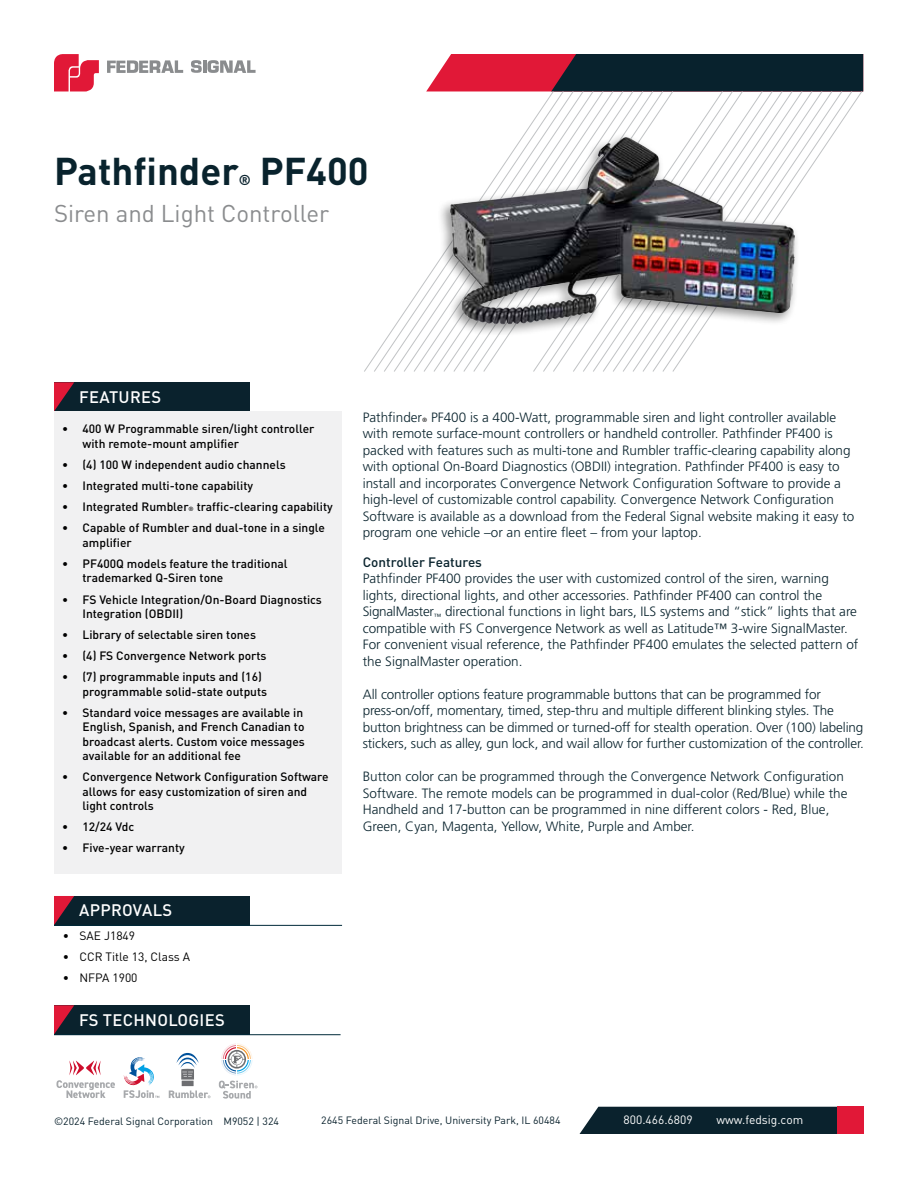
<style>
.page{position:relative;width:918px;height:1188px;background:#fff}
.page>*{position:absolute;margin:0;border:0;box-sizing:border-box;transform-origin:0 0}
.t1{font:700 38.25px "DIN Pro";color:#09232d}
.t2{font:24px "DIN Pro";color:#8a8c8e}
.t3{font:500 16.5px "DIN Pro";letter-spacing:.02em;color:#fff}
.t4{font:700 14.25px "DIN Pro";color:#0a222d}
.t5{font:300 13.5px/16.5px "Frutiger LT Std";color:#09232d}
.t6{font:500 13.5px "DIN Pro";color:#09232d}
.t7{font:500 12px/14.4px "DIN Pro";color:#000}
.t8{font:12px "DIN Pro";color:#000}
.t9{font:12px "DIN Pro";color:#fff}
.t10{font:10.5px "DIN Pro";color:#0a222d}
.t11{font:500 6px "DIN Pro";color:#000}
.s1{font-size:6px}
</style>
<div class="page">
<div style="left:837px;top:1107px;width:27px;height:27px;background:#e11837"></div>
<div style="left:580px;top:1107px;width:257px;height:27px;background:#0a222d"></div>
<svg style="left:54px;top:54px;width:45px;height:37px"></svg>
<svg style="left:191px;top:60px;width:65px;height:13px"></svg>
<svg style="left:107px;top:60px;width:76px;height:13px"></svg>
<svg style="left:426px;top:54px;width:437px;height:37px;background:#4d2536"></svg>
<svg style="left:394px;top:297px;width:20px;height:75px"></svg>
<svg style="left:414px;top:91px;width:29px;height:281px"></svg>
<svg style="left:443px;top:91px;width:30px;height:281px"></svg>
<svg style="left:483px;top:91px;width:169px;height:281px"></svg>
<svg style="left:672px;top:91px;width:190px;height:281px"></svg>
<div style="left:54px;top:382px;width:195px;height:29px;background:#0a222d"></div>
<svg style="left:54px;top:382px;width:20px;height:29px"></svg>
<div style="left:54px;top:896px;width:195px;height:29px;background:#0a222d"></div>
<svg style="left:54px;top:896px;width:20px;height:29px"></svg>
<div style="left:54px;top:411px;width:287px;height:463px;background:#f1f1f2"></div>
<hr style="left:54px;top:925px;width:288px;height:1px;background:#002a3a">
<div style="left:54px;top:1005px;width:195px;height:29px;background:#0a222d"></div>
<svg style="left:54px;top:1005px;width:20px;height:29px"></svg>
<hr style="left:54px;top:1034px;width:287px;height:1px;background:#002a3a">
<svg style="left:57px;top:1061px;width:58px;height:37px"></svg>
<div style="left:437px;top:132px;width:363px;height:205px;background:#000;opacity:.4"></div>
<img style="left:450px;top:137px;width:176px;height:188px">
<svg style="left:124px;top:1057px;width:35px;height:41px"></svg>
<div style="left:182px;top:1081px;width:12px;height:5px;background:#6d6e71"></div>
<svg style="left:177px;top:1053px;width:22px;height:27px"></svg>
<svg style="left:169px;top:1091px;width:41px;height:7px"></svg>
<svg style="left:219px;top:1081px;width:38px;height:18px"></svg>
<svg style="left:221px;top:1043px;width:31px;height:32px"></svg>
<h1 class="t1" style="left:54px;top:139px;width:186px">Pathfinder</h1>
<p class="t4" style="left:239px;top:168px;width:14px">®</p>
<h1 class="t1" style="left:260px;top:139px;width:110px">PF400</h1>
<h2 class="t2" style="left:54px;top:194px;width:277px">Siren and Light Controller</h2>
<p class="t3" style="left:79px;top:383px;width:84px">FEATURES</p>
<p class="t7" style="left:82px;top:421px;width:234px;text-indent:-20px">• 400 W Programmable siren/light controller with remote-mount amplifier</p>
<p class="t7" style="left:62px;top:456px;width:225px">• (4) 100 W independent audio channels</p>
<p class="t7" style="left:62px;top:477px;width:192px">• Integrated multi-tone capability</p>
<p class="t7" style="left:62px;top:499px;width:272px">• Integrated Rumbler<span class="s1">®</span> traffic-clearing capability</p>
<p class="t7" style="left:82px;top:520px;width:244px;text-indent:-20px">• Capable of Rumbler and dual-tone in a single amplifier</p>
<p class="t7" style="left:82px;top:555px;width:207px;text-indent:-20px">• PF400Q models feature the traditional trademarked Q-Siren tone</p>
<p class="t7" style="left:82px;top:591px;width:241px;text-indent:-20px">• FS Vehicle Integration/On-Board Diagnostics<br>Integration (OBDII)</p>
<p class="t7" style="left:62px;top:626px;width:195px">• Library of selectable siren tones</p>
<p class="t7" style="left:62px;top:647px;width:206px">• (4) FS Convergence Network ports</p>
<p class="t7" style="left:82px;top:669px;width:186px;text-indent:-20px">• (7) programmable inputs and (16) programmable solid-state outputs</p>
<p class="t7" style="left:82px;top:704px;width:224px;text-indent:-20px">• Standard voice messages are available in English, Spanish, and French Canadian to broadcast alerts. Custom voice messages available for an additional fee</p>
<p class="t7" style="left:82px;top:768px;width:248px;text-indent:-20px">• Convergence Network Configuration Software allows for easy customization of siren and light controls</p>
<p class="t7" style="left:62px;top:818px;width:74px">• 12/24 Vdc</p>
<p class="t7" style="left:62px;top:840px;width:124px">• Five-year warranty</p>
<p class="t3" style="left:79px;top:897px;width:95px">APPROVALS</p>
<p class="t8" style="left:63px;top:926px;width:74px">• SAE J1849</p>
<p class="t8" style="left:63px;top:947px;width:129px">• CCR Title 13, Class A</p>
<p class="t8" style="left:63px;top:968px;width:76px">• NFPA 1900</p>
<p class="t3" style="left:79px;top:1006px;width:147px">FS TECHNOLOGIES</p>
<p class="t5" style="left:363px;top:409px;width:61px">Pathfinder</p>
<p class="t11" style="left:422px;top:415px;width:7px">®</p>
<p class="t5" style="left:363px;top:409px;width:493px;text-indent:68px">PF400 is a 400-Watt, programmable siren and light controller available with remote surface-mount controllers or handheld controller. Pathfinder PF400 is packed with features such as multi-tone and Rumbler traffic-clearing capability along with optional On-Board Diagnostics (OBDII) integration. Pathfinder PF400 is easy to install and incorporates Convergence Network Configuration Software to provide a high-level of customizable control capability. Convergence Network Configuration Software is available as a download from the Federal Signal website making it easy to program one vehicle –or an entire fleet – from your laptop.</p>
<p class="t6" style="left:363px;top:551px;width:121px">Controller Features</p>
<p class="t5" style="left:363px;top:571px;width:497px">Pathfinder PF400 provides the user with customized control of the siren, warning lights, directional lights, and other accessories. Pathfinder PF400 can control the SignalMaster<sub>™</sub> directional functions in light bars, ILS systems and “stick” lights that are compatible with FS Convergence Network as well as Latitude™ 3-wire SignalMaster.<br>For convenient visual reference, the Pathfinder PF400 emulates the selected pattern of the SignalMaster operation.</p>
<p class="t5" style="left:363px;top:686px;width:503px">All controller options feature programmable buttons that can be programmed for press-on/off, momentary, timed, step-thru and multiple different blinking styles. The button brightness can be dimmed or turned-off for stealth operation. Over (100) labeling stickers, such as alley, gun lock, and wail allow for further customization of the controller.</p>
<p class="t5" style="left:363px;top:769px;width:486px">Button color can be programmed through the Convergence Network Configuration Software. The remote models can be programmed in dual-color (Red/Blue) while the Handheld and 17-button can be programmed in nine different colors - Red, Blue, Green, Cyan, Magenta, Yellow, White, Purple and Amber.</p>
<p class="t10" style="left:54px;top:1113px;width:227px">©2024 Federal Signal Corporation M9052 | 324</p>
<p class="t10" style="left:321px;top:1112px;width:241px">2645 Federal Signal Drive, University Park, IL 60484</p>
<p class="t9" style="left:624px;top:1111px;width:71px">800.466.6809</p>
<p class="t9" style="left:717px;top:1111px;width:88px">www.fedsig.com</p>
</div>
